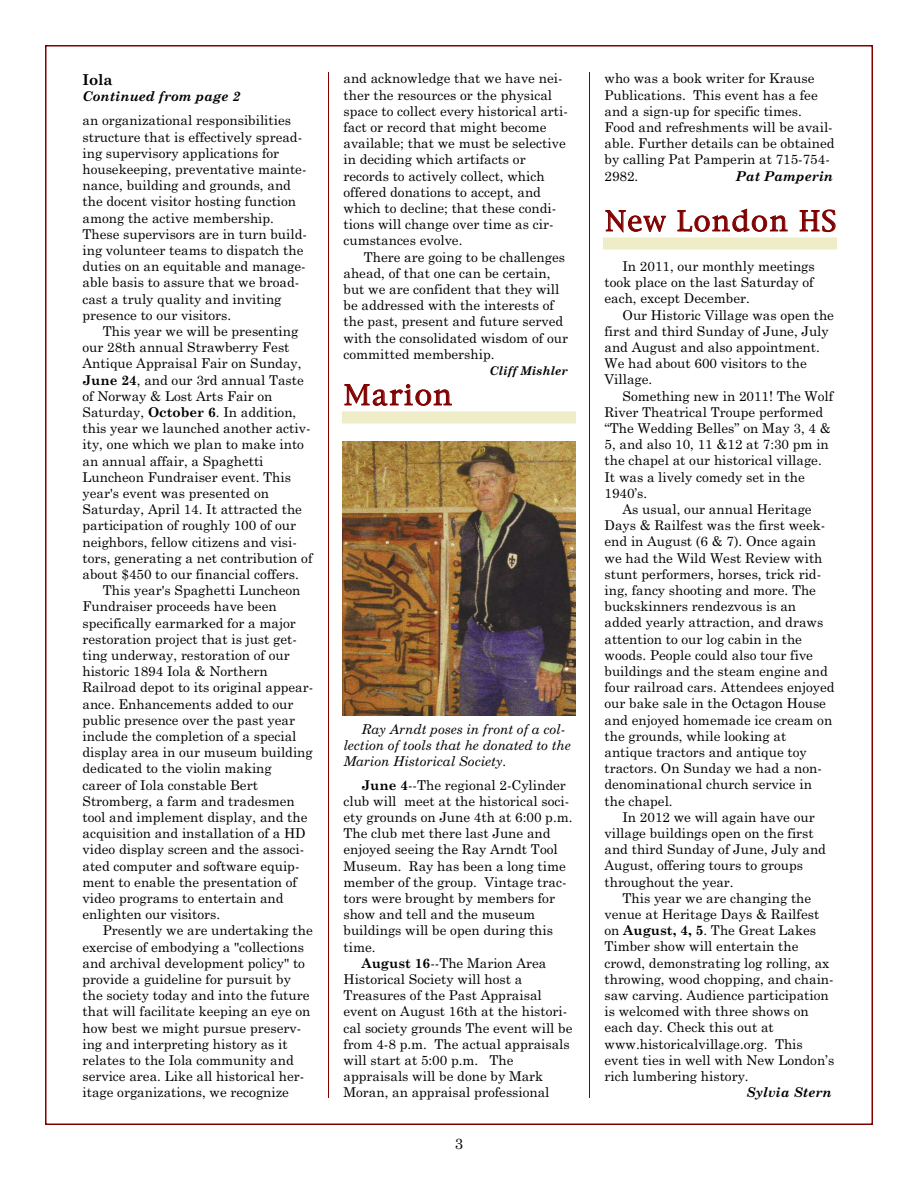
<style>
.page{position:relative;width:918px;height:1188px;background:#fff}
.page>*{position:absolute;margin:0;border:0;box-sizing:border-box;transform-origin:0 0}
.t1{font:27px "New York";letter-spacing:.06em;color:#800000}
.t2{font:700 15px "Century Schoolbook";color:#000}
.t3{font:15px "Century Schoolbook";color:#000}
.t4{font:13.5px/16.2px "Century Schoolbook";color:#000}
.t5{font:italic 13.5px/16.2px "Century Schoolbook";color:#000}
.t6{font:italic 700 13.5px "Century Schoolbook";color:#000}
.t7{font:italic 700 12px "Century Schoolbook";color:#000}
.s1{font-family:"Century Schoolbook Bold TT"}
</style>
<div class="page">
<hr style="left:328px;top:72px;width:1px;height:1026px;background:#800000">
<hr style="left:589px;top:72px;width:1px;height:1026px;background:#800000">
<div style="left:603px;top:237px;width:234px;height:12px;background:#efecc8"></div>
<div style="left:342px;top:411px;width:234px;height:12px;background:#efecc8"></div>
<img style="left:342px;top:442px;width:234px;height:273px">
<p class="t2" style="left:82px;top:71px;width:32px">Iola</p>
<p class="t6" style="left:82px;top:89px;width:159px">Continued from page 2</p>
<p class="t4" style="left:82px;top:113px;width:226px">an organizational responsibilities structure that is effectively spread&shy;ing supervisory applications for housekeeping, preventative mainte&shy;nance, building and grounds, and the docent visitor hosting function among the active membership.<br>These supervisors are in turn build&shy;ing volunteer teams to dispatch the duties on an equitable and manage&shy;able basis to assure that we broad&shy;cast a truly quality and inviting presence to our visitors.</p>
<p class="t4" style="left:82px;top:323px;width:232px;text-indent:20px">This year we will be presenting our 28th annual Strawberry Fest Antique Appraisal Fair on Sunday, <span class="s1">June 24</span>, and our 3rd annual Taste of Norway &amp; Lost Arts Fair on Saturday, <span class="s1">October 6</span>. In addition, this year we launched another activ&shy;ity, one which we plan to make into an annual affair, a Spaghetti Luncheon Fundraiser event. This year's event was presented on Saturday, April 14. It attracted the participation of roughly 100 of our neighbors, fellow citizens and visi&shy;tors, generating a net contribution of about $450 to our financial coffers.</p>
<p class="t4" style="left:82px;top:583px;width:232px;text-indent:20px">This year's Spaghetti Luncheon Fundraiser proceeds have been specifically earmarked for a major restoration project that is just get&shy;ting underway, restoration of our historic 1894 Iola &amp; Northern Railroad depot to its original appear&shy;ance. Enhancements added to our public presence over the past year include the completion of a special display area in our museum building dedicated to the violin making career of Iola constable Bert Stromberg, a farm and tradesmen tool and implement display, and the acquisition and installation of a HD video display screen and the associ&shy;ated computer and software equip&shy;ment to enable the presentation of video programs to entertain and enlighten our visitors.</p>
<p class="t4" style="left:82px;top:923px;width:232px;text-indent:20px">Presently we are undertaking the exercise of embodying a "collections and archival development policy" to provide a guideline for pursuit by the society today and into the future that will facilitate keeping an eye on how best we might pursue preserv&shy;ing and interpreting history as it relates to the Iola community and service area. Like all historical her&shy;itage organizations, we recognize</p>
<p class="t4" style="left:344px;top:71px;width:226px">and acknowledge that we have nei&shy;ther the resources or the physical space to collect every historical arti&shy;fact or record that might become available; that we must be selective in deciding which artifacts or records to actively collect, which offered donations to accept, and which to decline; that these condi&shy;tions will change over time as cir&shy;cumstances evolve.</p>
<p class="t4" style="left:344px;top:249px;width:226px;text-indent:20px">There are going to be challenges ahead, of that one can be certain, but we are confident that they will be addressed with the interests of the past, present and future served with the consolidated wisdom of our committed membership.</p>
<p class="t7" style="left:489px;top:364px;width:80px">Cliff Mishler</p>
<h1 class="t1" style="left:344px;top:380px;width:110px">Marion</h1>
<p class="t5" style="left:344px;top:721px;width:229px;text-indent:18px">Ray Arndt poses in front of a col&shy;lection of tools that he donated to the<br>Marion Historical Society.</p>
<p class="t4" style="left:362px;top:777px;width:206px"><span class="s1">June 4</span>--The regional 2-Cylinder</p>
<p class="t4" style="left:343px;top:793px;width:227px">club will meet at the historical soci-</p>
<p class="t4" style="left:344px;top:809px;width:231px">ety grounds on June 4th at 6:00 p.m.</p>
<p class="t4" style="left:344px;top:826px;width:209px">The club met there last June and</p>
<p class="t4" style="left:344px;top:842px;width:216px">enjoyed seeing the Ray Arndt Tool</p>
<p class="t4" style="left:344px;top:858px;width:224px">Museum. Ray has been a long time</p>
<p class="t4" style="left:343px;top:874px;width:225px">member of the group. Vintage trac-</p>
<p class="t4" style="left:344px;top:890px;width:213px">tors were brought by members for</p>
<p class="t4" style="left:344px;top:907px;width:193px">show and tell and the museum</p>
<p class="t4" style="left:344px;top:923px;width:211px">buildings will be open during this</p>
<p class="t4" style="left:344px;top:939px;width:34px">time.</p>
<p class="t4" style="left:362px;top:955px;width:186px"><span class="s1">August 16</span>--The Marion Area</p>
<p class="t4" style="left:344px;top:971px;width:180px">Historical Society will host a</p>
<p class="t4" style="left:344px;top:988px;width:200px">Treasures of the Past Appraisal</p>
<p class="t4" style="left:343px;top:1004px;width:225px">event on August 16th at the histori-</p>
<p class="t4" style="left:343px;top:1020px;width:231px">cal society grounds The event will be</p>
<p class="t4" style="left:343px;top:1036px;width:228px">from 4-8 p.m. The actual appraisals</p>
<p class="t4" style="left:343px;top:1052px;width:172px">will start at 5:00 p.m. The</p>
<p class="t4" style="left:343px;top:1069px;width:201px">appraisals will be done by Mark</p>
<p class="t4" style="left:343px;top:1085px;width:208px">Moran, an appraisal professional</p>
<p class="t3" style="left:455px;top:1135px;width:10px">3</p>
<p class="t4" style="left:604px;top:71px;width:232px">who was a book writer for Krause<br>Publications. This event has a fee and a sign-up for specific times.<br>Food and refreshments will be avail&shy;able. Further details can be obtained by calling Pat Pamperin at 715-754-<br>2982.</p>
<p class="t6" style="left:736px;top:168px;width:99px">Pat Pamperin</p>
<h1 class="t1" style="left:605px;top:206px;width:233px">New London HS</h1>
<p class="t4" style="left:604px;top:258px;width:212px;text-align:justify;text-indent:18px">In 2011, our monthly meetings took place on the last Saturday of each, except December.</p>
<p class="t4" style="left:604px;top:307px;width:231px;text-indent:18px">Our Historic Village was open the first and third Sunday of June, July and August and also appointment.<br>We had about 600 visitors to the<br>Village.</p>
<p class="t4" style="left:622px;top:388px;width:212px">Something new in 2011! The Wolf</p>
<p class="t4" style="left:604px;top:404px;width:220px">River Theatrical Troupe performed</p>
<p class="t4" style="left:605px;top:420px;width:228px">“The Wedding Belles” on May 3, 4 &amp;</p>
<p class="t4" style="left:605px;top:436px;width:226px">5, and also 10, 11 &amp;12 at 7:30 pm in</p>
<p class="t4" style="left:605px;top:453px;width:219px">the chapel at our historical village.</p>
<p class="t4" style="left:605px;top:469px;width:202px">It was a lively comedy set in the</p>
<p class="t4" style="left:605px;top:485px;width:44px">1940’s.</p>
<p class="t4" style="left:623px;top:501px;width:191px">As usual, our annual Heritage</p>
<p class="t4" style="left:605px;top:517px;width:222px">Days &amp; Railfest was the first week-</p>
<p class="t4" style="left:605px;top:534px;width:213px">end in August (6 &amp; 7). Once again</p>
<p class="t4" style="left:605px;top:550px;width:220px">we had the Wild West Review with</p>
<p class="t4" style="left:605px;top:566px;width:218px">stunt performers, horses, trick rid-</p>
<p class="t4" style="left:605px;top:582px;width:213px">ing, fancy shooting and more. The</p>
<p class="t4" style="left:605px;top:598px;width:193px">buckskinners rendezvous is an</p>
<p class="t4" style="left:605px;top:615px;width:220px">added yearly attraction, and draws</p>
<p class="t4" style="left:605px;top:631px;width:199px">attention to our log cabin in the</p>
<p class="t4" style="left:605px;top:647px;width:210px">woods. People could also tour five</p>
<p class="t4" style="left:605px;top:663px;width:225px">buildings and the steam engine and</p>
<p class="t4" style="left:605px;top:679px;width:232px">four railroad cars. Attendees enjoyed</p>
<p class="t4" style="left:605px;top:696px;width:223px">our bake sale in the Octagon House</p>
<p class="t4" style="left:605px;top:712px;width:229px">and enjoyed homemade ice cream on</p>
<p class="t4" style="left:605px;top:728px;width:183px">the grounds, while looking at</p>
<p class="t4" style="left:605px;top:744px;width:204px">antique tractors and antique toy</p>
<p class="t4" style="left:605px;top:760px;width:219px">tractors. On Sunday we had a non-</p>
<p class="t4" style="left:605px;top:777px;width:209px">denominational church service in</p>
<p class="t4" style="left:605px;top:793px;width:70px">the chapel.</p>
<p class="t4" style="left:623px;top:809px;width:194px">In 2012 we will again have our</p>
<p class="t4" style="left:605px;top:825px;width:211px">village buildings open on the first</p>
<p class="t4" style="left:605px;top:841px;width:223px">and third Sunday of June, July and</p>
<p class="t4" style="left:605px;top:858px;width:200px">August, offering tours to groups</p>
<p class="t4" style="left:605px;top:874px;width:131px">throughout the year.</p>
<p class="t4" style="left:623px;top:890px;width:190px">This year we are changing the</p>
<p class="t4" style="left:605px;top:906px;width:216px">venue at Heritage Days &amp; Railfest</p>
<p class="t4" style="left:605px;top:922px;width:213px">on <span class="s1">August, 4, 5</span>. The Great Lakes</p>
<p class="t4" style="left:605px;top:939px;width:196px">Timber show will entertain the</p>
<p class="t4" style="left:605px;top:955px;width:227px">crowd, demonstrating log rolling, ax</p>
<p class="t4" style="left:605px;top:971px;width:231px">throwing, wood chopping, and chain-</p>
<p class="t4" style="left:605px;top:987px;width:226px">saw carving. Audience participation</p>
<p class="t4" style="left:605px;top:1003px;width:206px">is welcomed with three shows on</p>
<p class="t4" style="left:605px;top:1020px;width:171px">each day. Check this out at</p>
<p class="t4" style="left:605px;top:1036px;width:200px">www.historicalvillage.org. This</p>
<p class="t4" style="left:605px;top:1052px;width:231px">event ties in well with New London’s</p>
<p class="t4" style="left:605px;top:1068px;width:146px">rich lumbering history.</p>
<p class="t6" style="left:747px;top:1085px;width:87px">Sylvia Stern</p>
</div>
